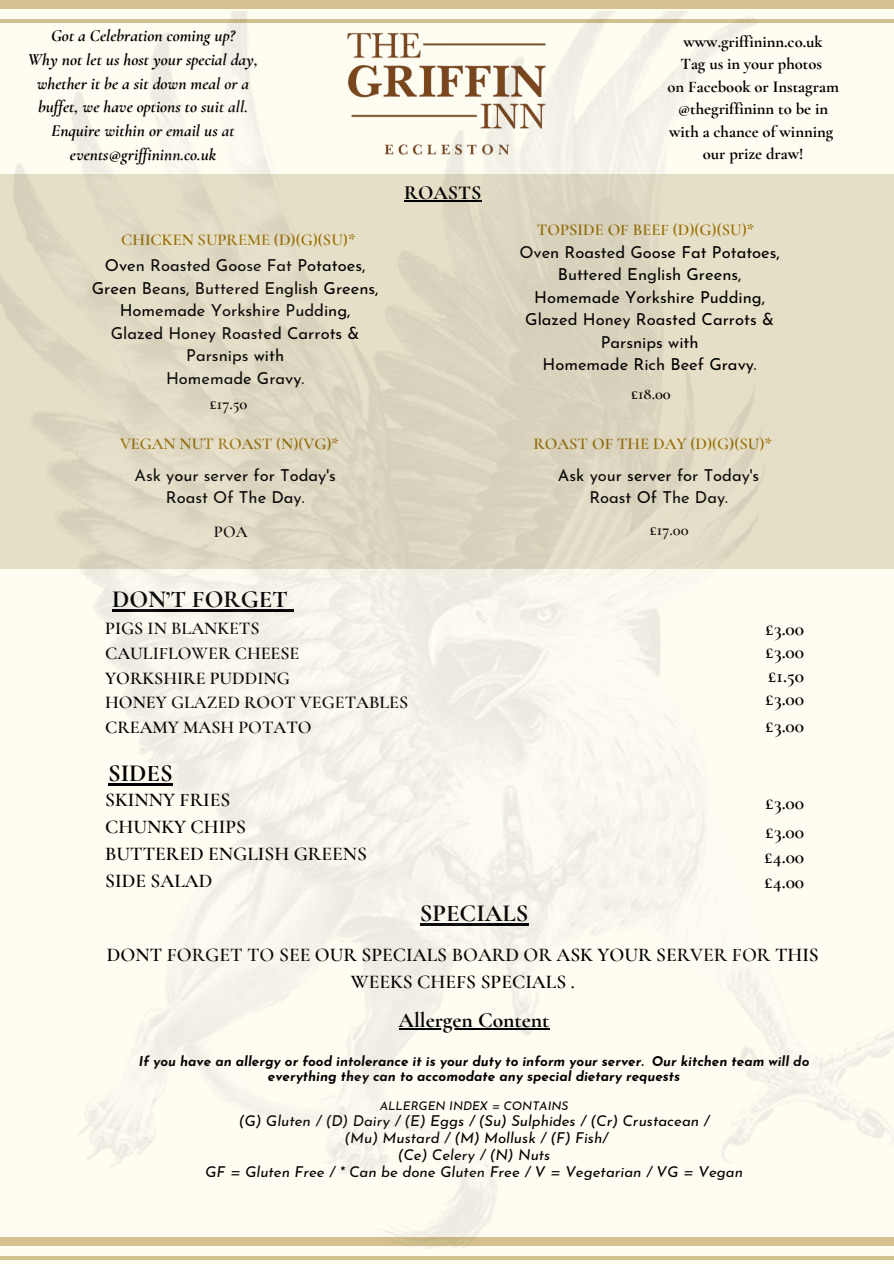
<style>
.page{position:relative;width:894px;height:1264px;background:#fff}
.page>*{position:absolute;margin:0;border:0;box-sizing:border-box;transform-origin:0 0}
.t1{font:700 24.6px "Cormorant Garamond";color:#000}
.t2{font:700 21.6px "Cormorant Garamond";color:#000}
.t3{font:700 20.1px "Cormorant Garamond";color:#000}
.t4{font:600 19.5px/27px "Cormorant Garamond";color:#000}
.t5{font:600 18px/24.8px "Cormorant Garamond";color:#000}
.t6{font:italic 700 17.25px/23.7px "Cormorant Garamond";color:#000;text-align:center}
.t7{font:16.5px/22.5px "Josefin Sans";color:#000;text-align:center}
.t8{font:700 16.5px/22.5px "Cormorant Garamond";color:#000;text-align:center}
.t9{font:600 16.5px "Cormorant Garamond";color:#966c00}
.t10{font:600 16.5px "Cormorant Garamond";color:#000}
.t11{font:italic 15px "Josefin Sans";color:#000}
.t12{font:italic 700 13.5px/15px "Josefin Sans";color:#000;text-align:center}
.t13{font:italic 12px "Josefin Sans";color:#000}
</style>
<div class="page">
<div style="left:0;top:0;width:893px;height:8px;background:#d4c18f"></div>
<hr style="left:0;top:1256px;width:893px;height:4px;background:#d4c18f">
<img style="left:0;top:12px;width:893px;height:1236px">
<h5 class="t6" style="left:28px;top:24px;width:231px">Got a Celebration coming up?<br>Why not let us host your special day, whether it be a sit down meal or a buf et, we have options to suit all.<br>Enquire within or email us at events@grif ininn.co.uk</h5>
<p class="t8" style="left:667px;top:30px;width:173px">www.griffininn.co.uk<br>Tag us in your photos<br>on Facebook or Instagram @thegriffininn to be in with a chance of winning our prize draw!</p>
<h2 class="t9" style="left:121px;top:229px;width:236px">CHICKEN SUPREME (D)(G)(SU)*</h2>
<h5 class="t7" style="left:92px;top:256px;width:288px">Oven Roasted Goose Fat Potatoes,<br>Green Beans, Buttered English Greens,<br>Homemade Yorkshire Pudding,<br>Glazed Honey Roasted Carrots &amp;<br>Parsnips with<br>Homemade Gravy.</h5>
<h4 class="t10" style="left:210px;top:393px;width:39px">£17.50</h4>
<h6 class="t9" style="left:120px;top:434px;width:220px">VEGAN NUT ROAST (N)(VG)*</h6>
<h4 class="t7" style="left:134px;top:465px;width:203px">Ask your server for Today's<br>Roast Of The Day.</h4>
<p class="t3" style="left:404px;top:180px;width:79px">ROASTS</p>
<h6 class="t9" style="left:537px;top:220px;width:219px">TOPSIDE OF BEEF (D)(G)(SU)*</h6>
<h4 class="t7" style="left:519px;top:242px;width:262px">Oven Roasted Goose Fat Potatoes,<br>Buttered English Greens,<br>Homemade Yorkshire Pudding,<br>Glazed Honey Roasted Carrots &amp;<br>Parsnips with<br>Homemade Rich Beef Gravy.</h4>
<h4 class="t10" style="left:630px;top:384px;width:41px">£18.00</h4>
<h4 class="t9" style="left:533px;top:434px;width:240px">ROAST OF THE DAY (D)(G)(SU)*</h4>
<h4 class="t7" style="left:558px;top:465px;width:203px">Ask your server for Today's<br>Roast Of The Day.</h4>
<h6 class="t10" style="left:214px;top:522px;width:35px">POA</h6>
<h6 class="t10" style="left:649px;top:520px;width:40px">£17.00</h6>
<h4 class="t1" style="left:112px;top:584px;width:177px">DON’T FORGET</h4>
<h4 class="t5" style="left:105px;top:616px;width:304px">PIGS IN BLANKETS<br>CAULIFLOWER CHEESE<br>YORKSHIRE PUDDING<br>HONEY GLAZED ROOT VEGETABLES<br>CREAMY MASH POTATO</h4>
<h1 class="t1" style="left:108px;top:758px;width:66px">SIDES</h1>
<h4 class="t4" style="left:105px;top:786px;width:263px">SKINNY FRIES<br>CHUNKY CHIPS<br>BUTTERED ENGLISH GREENS<br>SIDE SALAD</h4>
<h1 class="t4" style="left:765px;top:615px;width:40px">£3.00</h1>
<h2 class="t4" style="left:767px;top:662px;width:38px">£1.50</h2>
<h1 class="t4" style="left:765px;top:685px;width:40px">£3.00</h1>
<h2 class="t4" style="left:765px;top:712px;width:40px">£3.00</h2>
<h2 class="t4" style="left:765px;top:638px;width:40px">£3.00</h2>
<h2 class="t4" style="left:765px;top:789px;width:40px">£3.00</h2>
<h2 class="t4" style="left:764px;top:843px;width:41px">£4.00</h2>
<h2 class="t4" style="left:764px;top:868px;width:41px">£4.00</h2>
<h2 class="t4" style="left:765px;top:818px;width:40px">£3.00</h2>
<h2 class="t1" style="left:419px;top:898px;width:110px">SPECIALS</h2>
<h2 class="t4" style="left:107px;top:940px;width:713px;text-align:center">DONT FORGET TO SEE OUR SPECIALS BOARD OR ASK YOUR SERVER FOR THIS<br>WEEKS CHEFS SPECIALS .</h2>
<p class="t2" style="left:398px;top:1007px;width:152px">Allergen Content</p>
<h2 class="t12" style="left:139px;top:1054px;width:672px">If you have an allergy or food intolerance it is your duty to inform your server. Our kitchen team will do everything they can to accomodate any special dietary requests</h2>
<h2 class="t13" style="left:380px;top:1100px;width:190px">ALLERGEN INDEX = CONTAINS</h2>
<h3 class="t11" style="left:239px;top:1114px;width:472px">(G) Gluten / (D) Dairy / (E) Eggs / (Su) Sulphides / (Cr) Crustacean /</h3>
<p class="t11" style="left:344px;top:1131px;width:265px">(Mu) Mustard / (M) Mollusk / (F) Fish/</p>
<p class="t11" style="left:397px;top:1148px;width:154px">(Ce) Celery / (N) Nuts</p>
<p class="t11" style="left:205px;top:1165px;width:539px">GF = Gluten Free / * Can be done Gluten Free / V = Vegetarian / VG = Vegan</p>
</div>
